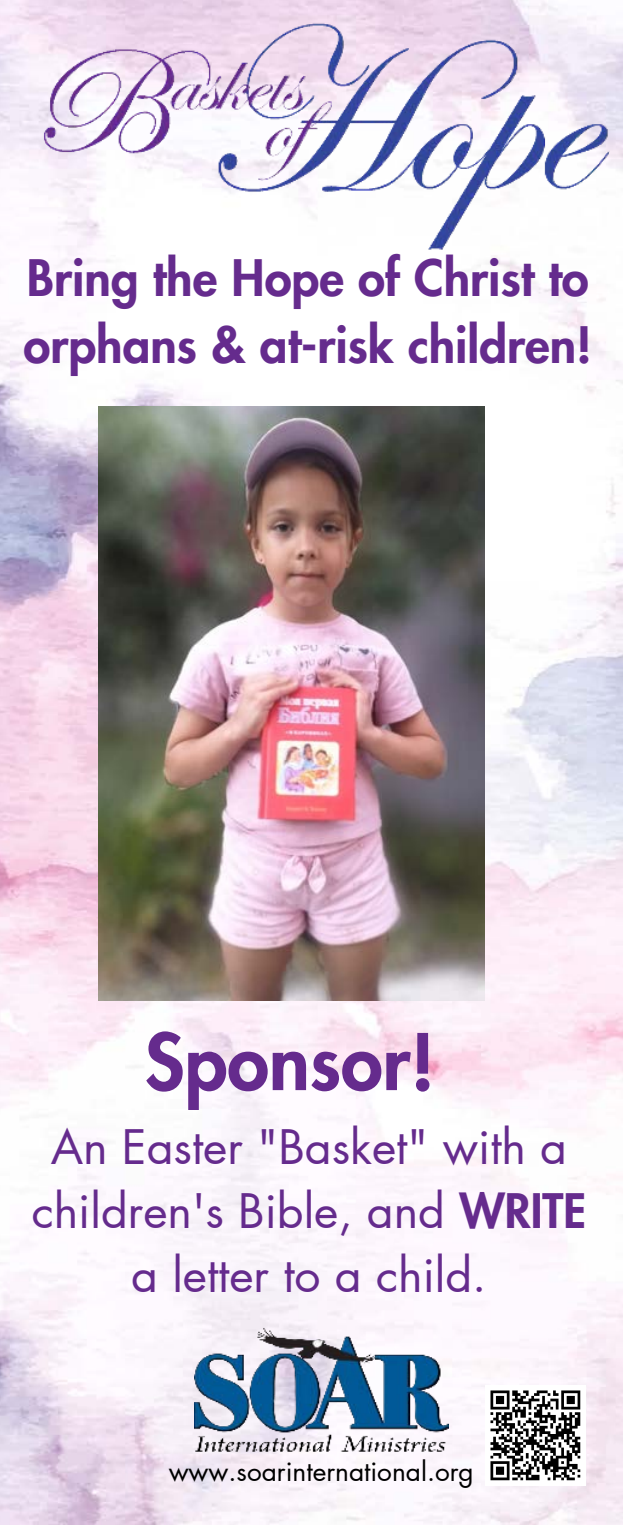
<style>
.page{position:relative;width:623px;height:1525px;background:#fff}
.page>*{position:absolute;margin:0;border:0;box-sizing:border-box;transform-origin:0 0}
.t1{font:800 75.75px "Futura LT Pro";color:#652b8d}
.t2{font:800 49px/67.5px "Futura LT Pro";color:#652b8d}
.t3{font:46.5px/63.8px "Futura LT Pro";color:#652b8d;text-align:center}
.t4{font:26.25px "Futura LT Pro";color:#000}
.s1{font-weight:800}
</style>
<div class="page">
<img style="left:0;top:0;width:623px;height:1525px">
<img style="left:26px;top:17px;width:589px;height:235px">
<img style="left:195px;top:1327px;width:253px;height:132px">
<img style="left:98px;top:406px;width:386px;height:595px">
<div style="left:485px;top:1385px;width:101px;height:101px;background:#fff"></div>
<svg style="left:490px;top:1390px;width:91px;height:91px"></svg>
<p class="t2" style="left:23px;top:242px;width:570px">Bring the Hope of Christ to orphans &amp; at-risk children!</p>
<h1 class="t1" style="left:144px;top:1005px;width:292px">Sponsor!</h1>
<p class="t3" style="left:32px;top:1115px;width:556px">An Easter "Basket" with a children's Bible, and <span class="s1">WRITE </span>a letter to a child.</p>
<p class="t4" style="left:169px;top:1453px;width:307px">www.soarinternational.org</p>
</div>
